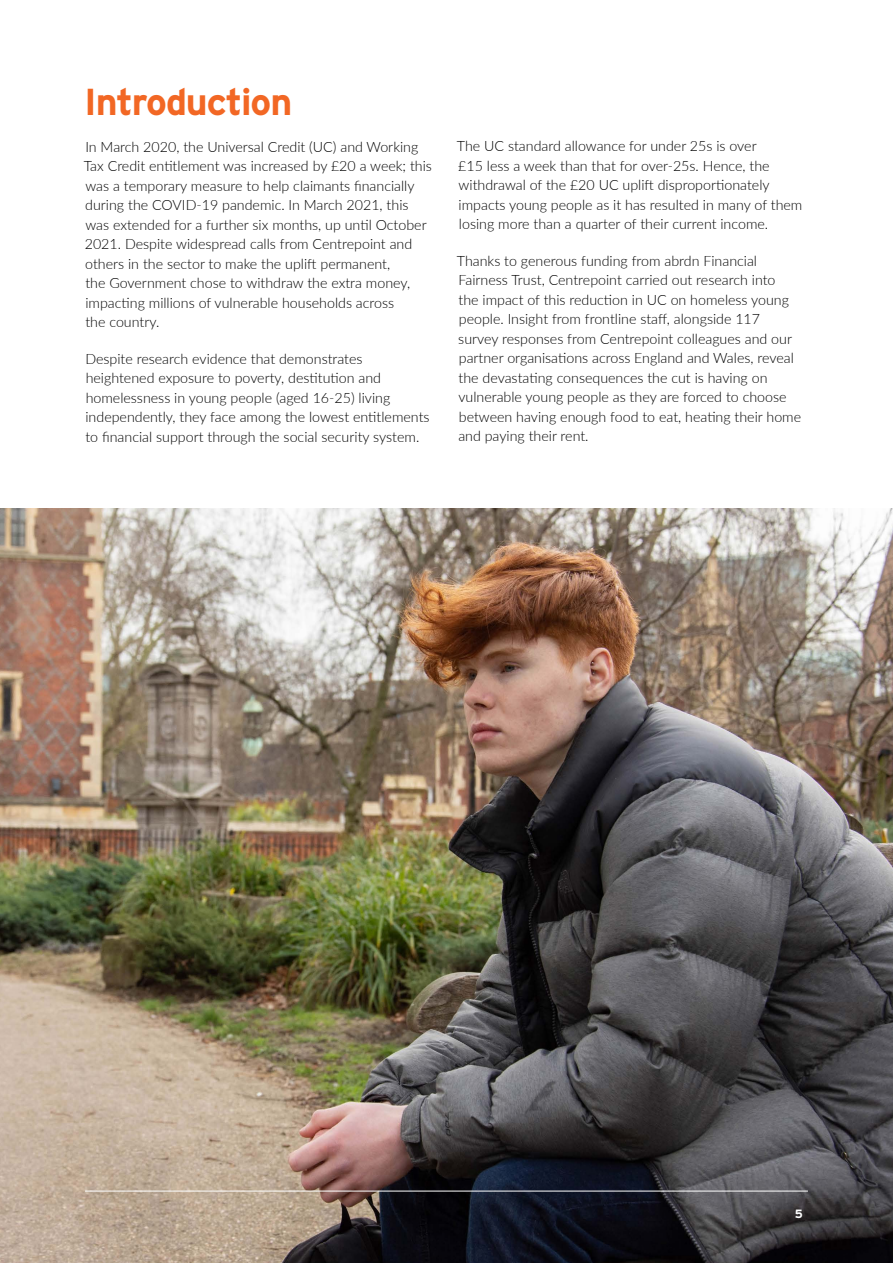
<style>
.page{position:relative;width:893px;height:1263px;background:#fff}
.page>*{position:absolute;margin:0;border:0;box-sizing:border-box;transform-origin:0 0}
.t1{font:700 37.5px "Interstate";letter-spacing:-.03em;color:#f26724}
.t2{font:300 14.25px/19.5px "Lato";color:#000}
.t3{font:700 12px "Interstate";color:#fff}
</style>
<div class="page">
<img style="left:0;top:508px;width:893px;height:755px">
<hr style="left:85px;top:1191px;width:723px;height:1px;background:#fff">
<h1 class="t1" style="left:84px;top:81px;width:209px">Introduction</h1>
<p class="t2" style="left:84px;top:136px;width:350px">In March 2020, the Universal Credit (UC) and Working Tax Credit entitlement was increased by £20 a week; this was a temporary measure to help claimants financially during the COVID-19 pandemic. In March 2021, this was extended for a further six months, up until October 2021. Despite widespread calls from Centrepoint and others in the sector to make the uplift permanent,<br>the Government chose to withdraw the extra money, impacting millions of vulnerable households across<br>the country.</p>
<p class="t2" style="left:85px;top:348px;width:346px">Despite research evidence that demonstrates heightened exposure to poverty, destitution and homelessness in young people (aged 16-25) living independently, they face among the lowest entitlements to financial support through the social security system.</p>
<p class="t2" style="left:457px;top:136px;width:347px">The UC standard allowance for under 25s is over<br>£15 less a week than that for over-25s. Hence, the withdrawal of the £20 UC uplift disproportionately impacts young people as it has resulted in many of them losing more than a quarter of their current income.</p>
<p class="t2" style="left:457px;top:251px;width:346px">Thanks to generous funding from abrdn Financial Fairness Trust, Centrepoint carried out research into<br>the impact of this reduction in UC on homeless young people. Insight from frontline staff, alongside 117 survey responses from Centrepoint colleagues and our partner organisations across England and Wales, reveal the devastating consequences the cut is having on vulnerable young people as they are forced to choose between having enough food to eat, heating their home and paying their rent.</p>
<p class="t3" style="left:795px;top:1206px;width:10px">5</p>
</div>
